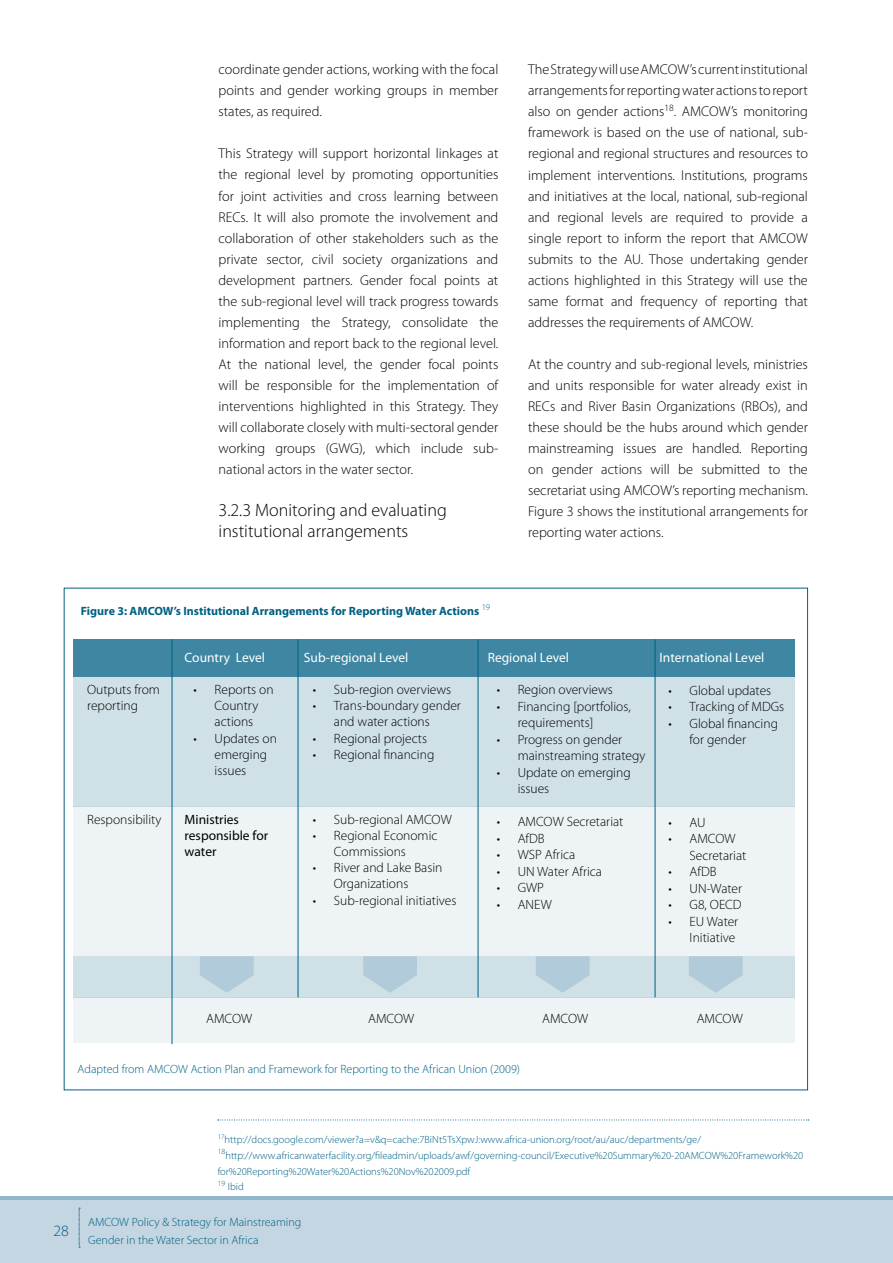
<style>
.page{position:relative;width:893px;height:1263px;background:#fff}
.page>*{position:absolute;margin:0;border:0;box-sizing:border-box;transform-origin:0 0}
.t1{font:300 18px/21px "Myriad Pro";color:#000}
.t2{font:300 15.75px "Myriad Pro";color:#006083}
.t3{font:300 14.25px/21px "Myriad Pro";color:#000;text-align:justify}
.t4{font:300 13.5px/16.2px "Myriad Pro";color:#000}
.t5{font:13.5px "Myriad Pro";color:#fff}
.t6{font:13.5px/16.2px "Myriad Pro";color:#000}
.t7{font:300 12px/18px "Myriad Pro";color:#006083}
.t8{font:700 12px "Myriad Pro";color:#006083}
.t9{font:300 10.5px/15.8px "Myriad Pro";color:#006083}
</style>
<div class="page">
<div style="left:0;top:1197px;width:893px;height:66px;background:#c4d6e2"></div>
<hr style="left:0;top:1196px;width:893px;height:3px;background:#92b7cb">
<div style="left:73px;top:639px;width:722px;height:38px;background:#3e86a1"></div>
<div style="left:73px;top:677px;width:722px;height:129px;background:#cfe1e7"></div>
<div style="left:73px;top:956px;width:722px;height:41px;background:#cfe1e7"></div>
<div style="left:73px;top:806px;width:722px;height:150px;background:#eef4f6"></div>
<div style="left:73px;top:997px;width:722px;height:46px;background:#eef4f6"></div>
<hr style="left:172px;top:639px;width:1px;height:405px;background:#006083">
<hr style="left:298px;top:639px;width:1px;height:358px;background:#006083">
<hr style="left:478px;top:639px;width:1px;height:358px;background:#006083">
<hr style="left:655px;top:639px;width:1px;height:358px;background:#006083">
<svg style="left:363px;top:956px;width:54px;height:37px"></svg>
<svg style="left:536px;top:956px;width:54px;height:37px"></svg>
<svg style="left:689px;top:956px;width:54px;height:37px"></svg>
<svg style="left:200px;top:956px;width:54px;height:37px"></svg>
<svg style="left:218px;top:1119px;width:591px;height:1px"></svg>
<svg style="left:79px;top:1208px;width:1px;height:40px"></svg>
<p class="t3" style="left:219px;top:59px;width:281px">coordinate gender actions, working with the focal points and gender working groups in member states, as required.</p>
<p class="t3" style="left:219px;top:143px;width:281px">This Strategy will support horizontal linkages at the regional level by promoting opportunities for joint activities and cross learning between RECs. It will also promote the involvement and collaboration of other stakeholders such as the private sector, civil society organizations and development partners. Gender focal points at the sub-regional level will track progress towards implementing the Strategy, consolidate the information and report back to the regional level.<br>At the national level, the gender focal points will be responsible for the implementation of interventions highlighted in this Strategy. They will collaborate closely with multi-sectoral gender working groups (GWG), which include sub&shy;national actors in the water sector.</p>
<p class="t1" style="left:219px;top:499px;width:230px">3.2.3 Monitoring and evaluating institutional arrangements</p>
<p class="t8" style="left:81px;top:603px;width:411px">Figure 3: AMCOW’s Institutional Arrangements for Reporting Water Actions <sup>19</sup></p>
<p class="t3" style="left:528px;top:59px;width:281px">The Strategy will use AMCOW’s current institutional arrangements for reporting water actions to report also on gender actions<sup>18</sup>. AMCOW’s monitoring framework is based on the use of national, sub&shy;regional and regional structures and resources to implement interventions. Institutions, programs and initiatives at the local, national, sub-regional and regional levels are required to provide a single report to inform the report that AMCOW submits to the AU. Those undertaking gender actions highlighted in this Strategy will use the same format and frequency of reporting that addresses the requirements of AMCOW.</p>
<p class="t3" style="left:528px;top:353px;width:281px">At the country and sub-regional levels, ministries and units responsible for water already exist in RECs and River Basin Organizations (RBOs), and these should be the hubs around which gender mainstreaming issues are handled. Reporting on gender actions will be submitted to the secretariat using AMCOW’s reporting mechanism.<br>Figure 3 shows the institutional arrangements for reporting water actions.</p>
<p class="t4" style="left:87px;top:682px;width:74px">Outputs from reporting</p>
<p class="t4" style="left:87px;top:811px;width:76px">Responsibility</p>
<p class="t5" style="left:185px;top:649px;width:82px">Country Level</p>
<p class="t4" style="left:194px;top:682px;width:81px;text-align:center">• Reports on<br>Country actions</p>
<p class="t4" style="left:215px;top:730px;width:64px;text-indent:-21px">• Updates on emerging issues</p>
<p class="t6" style="left:185px;top:811px;width:85px">Ministries responsible for water</p>
<p class="t5" style="left:304px;top:649px;width:106px">Sub-regional Level</p>
<p class="t4" style="left:313px;top:682px;width:140px">• Sub-region overviews</p>
<p class="t4" style="left:334px;top:698px;width:128px;text-indent:-21px">• Trans-boundary gender and water actions</p>
<p class="t4" style="left:313px;top:730px;width:116px">• Regional projects</p>
<p class="t4" style="left:313px;top:746px;width:123px">• Regional financing</p>
<p class="t4" style="left:313px;top:811px;width:140px">• Sub-regional AMCOW</p>
<p class="t4" style="left:334px;top:827px;width:105px;text-indent:-21px">• Regional Economic<br>Commissions</p>
<p class="t4" style="left:334px;top:860px;width:110px;text-indent:-21px">• River and Lake Basin<br>Organizations</p>
<p class="t4" style="left:313px;top:892px;width:145px">• Sub-regional initiatives</p>
<p class="t5" style="left:488px;top:649px;width:83px">Regional Level</p>
<p class="t4" style="left:497px;top:682px;width:118px">• Region overviews</p>
<p class="t4" style="left:518px;top:698px;width:114px;text-indent:-21px">• Financing [portfolios, requirements]</p>
<p class="t4" style="left:518px;top:731px;width:129px;text-indent:-21px">• Progress on gender mainstreaming strategy</p>
<p class="t4" style="left:518px;top:764px;width:114px;text-indent:-21px">• Update on emerging issues</p>
<p class="t4" style="left:497px;top:814px;width:128px">• AMCOW Secretariat</p>
<p class="t4" style="left:497px;top:830px;width:49px">• AfDB</p>
<p class="t4" style="left:497px;top:847px;width:80px">• WSP Africa</p>
<p class="t4" style="left:497px;top:863px;width:107px">• UN Water Africa</p>
<p class="t4" style="left:497px;top:880px;width:49px">• GWP</p>
<p class="t4" style="left:497px;top:896px;width:57px">• ANEW</p>
<p class="t5" style="left:660px;top:649px;width:106px">International Level</p>
<p class="t4" style="left:669px;top:682px;width:104px">• Global updates</p>
<p class="t4" style="left:669px;top:699px;width:117px">• Tracking of MDGs</p>
<p class="t4" style="left:690px;top:715px;width:90px;text-indent:-21px">• Global financing for gender</p>
<p class="t4" style="left:669px;top:814px;width:39px">• AU</p>
<p class="t4" style="left:690px;top:830px;width:58px;text-indent:-21px">• AMCOW<br>Secretariat</p>
<p class="t4" style="left:669px;top:864px;width:49px">• AfDB</p>
<p class="t4" style="left:669px;top:880px;width:75px">• UN-Water</p>
<p class="t4" style="left:669px;top:897px;width:75px">• G8, OECD</p>
<p class="t4" style="left:669px;top:913px;width:71px;text-align:right">• EU Water<br>Initiative</p>
<p class="t4" style="left:206px;top:1011px;width:48px">AMCOW</p>
<p class="t4" style="left:368px;top:1011px;width:48px">AMCOW</p>
<p class="t4" style="left:542px;top:1011px;width:48px">AMCOW</p>
<p class="t4" style="left:697px;top:1011px;width:48px">AMCOW</p>
<p class="t7" style="left:78px;top:1060px;width:444px">Adapted from AMCOW Action Plan and Framework for Reporting to the African Union (2009)</p>
<p class="t2" style="left:53px;top:1222px;width:17px">28</p>
<p class="t9" style="left:218px;top:1132px;width:587px"><sup>17</sup>http://docs.google.com/viewer?a=v&amp;q=cache:7BiNt5TsXpwJ:www.africa-union.org/root/au/auc/departments/ge/ <sup>18</sup>http://www.africanwaterfacility.org/fileadmin/uploads/awf/governing-council/Executive%20Summary%20-20AMCOW%20Framework%20 for%20Reporting%20Water%20Actions%20Nov%202009.pdf<br><sup>19</sup> Ibid</p>
<p class="t7" style="left:88px;top:1213px;width:215px">AMCOW Policy &amp; Strategy for Mainstreaming<br>Gender in the Water Sector in Africa</p>
</div>
